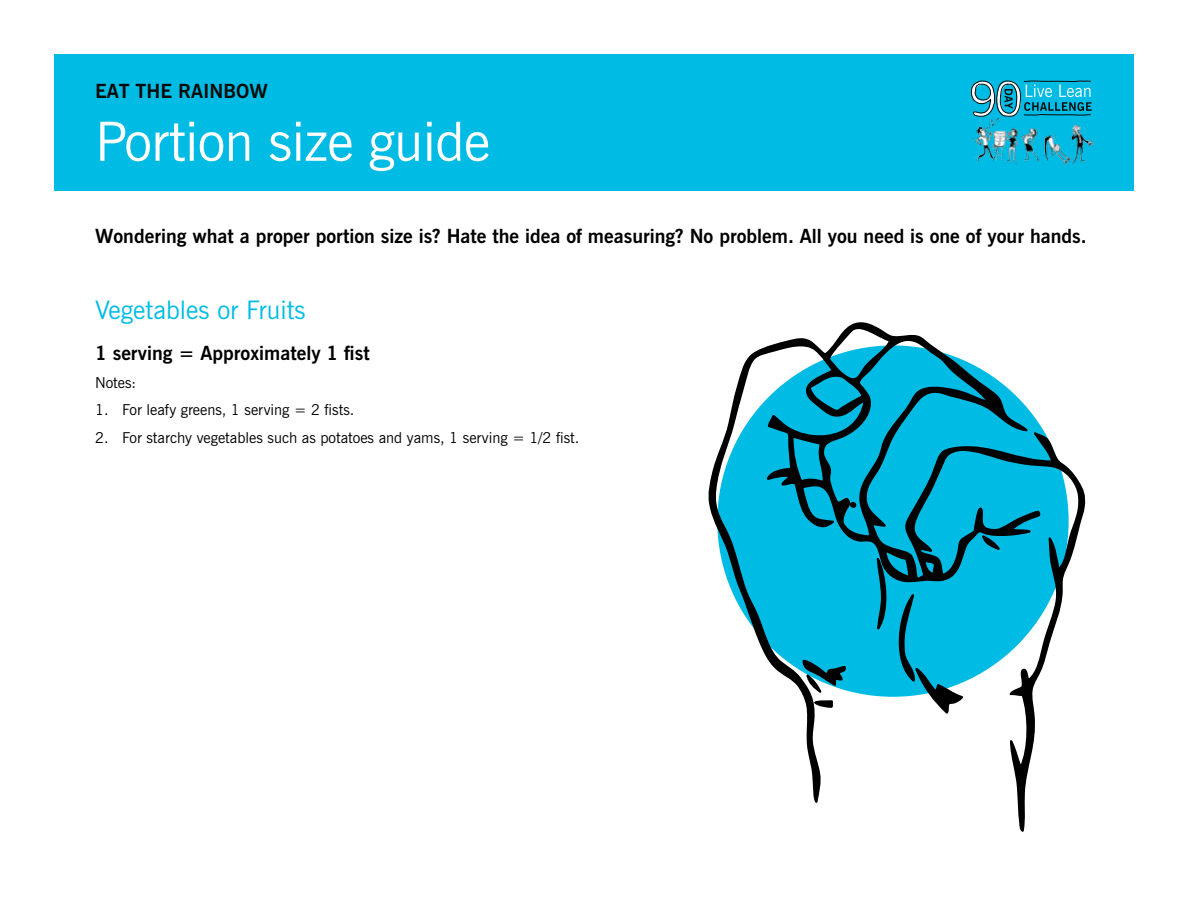
<style>
.page{position:relative;width:1188px;height:918px;background:#fff}
.page>*{position:absolute;margin:0;border:0;box-sizing:border-box;transform-origin:0 0}
.t1{font:54px "News Gothic BT";letter-spacing:-.01em;color:#fff}
.t2{font:25.5px "News Gothic BT";color:#00bce4}
.t3{font:700 19.5px "News Gothic BT";color:#000}
.t4{font:700 19.5px "News Gothic BT";color:#0a0a0a}
.t5{font:15px "News Gothic BT";color:#000}
</style>
<div class="page">
<div style="left:54px;top:54px;width:1080px;height:136px;background:#00bce4"></div>
<svg style="left:971px;top:80px;width:121px;height:37px"></svg>
<img style="left:971px;top:118px;width:123px;height:46px">
<svg style="left:708px;top:322px;width:377px;height:510px"></svg>
<svg style="left:849px;top:500px;width:7px;height:11px"></svg>
<svg style="left:980px;top:534px;width:25px;height:19px"></svg>
<svg style="left:801px;top:658px;width:45px;height:51px"></svg>
<svg style="left:875px;top:556px;width:91px;height:160px;background:#1da0bb"></svg>
<p class="t4" style="left:95px;top:79px;width:174px">eat the rainbow</p>
<h1 class="t1" style="left:95px;top:109px;width:396px">Portion size guide</h1>
<p class="t3" style="left:95px;top:224px;width:993px">Wondering what a proper portion size is? Hate the idea of measuring? No problem. All you need is one of your hands.</p>
<h2 class="t2" style="left:95px;top:294px;width:212px">Vegetables or Fruits</h2>
<p class="t3" style="left:95px;top:341px;width:276px">1 serving = Approximately 1 fist</p>
<p class="t5" style="left:95px;top:373px;width:43px">Notes:</p>
<p class="t5" style="left:95px;top:401px;width:261px">1. For leafy greens, 1 serving = 2 fists.</p>
<p class="t5" style="left:95px;top:429px;width:486px">2. For starchy vegetables such as potatoes and yams, 1 serving = 1/2 fist.</p>
</div>
